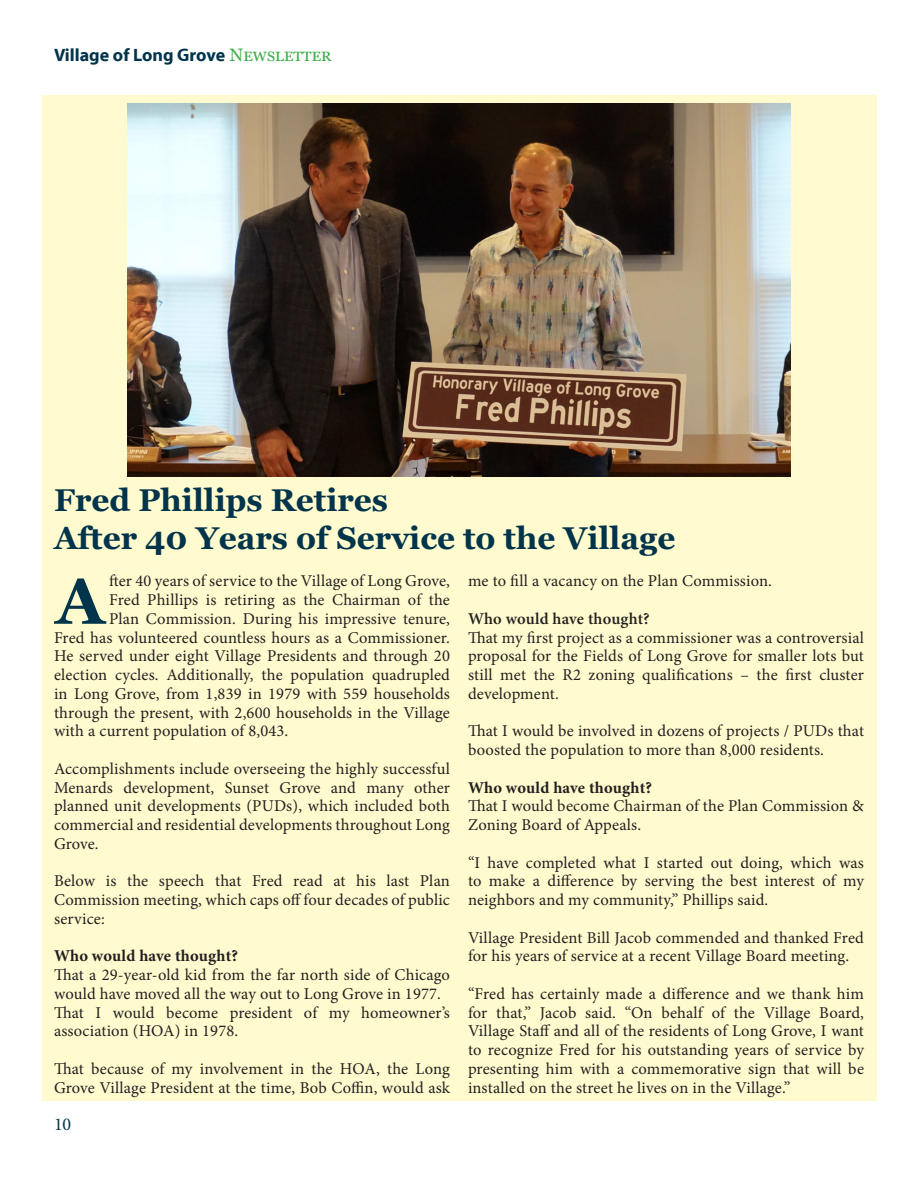
<style>
.page{position:relative;width:918px;height:1188px;background:#fff}
.page>*{position:absolute;margin:0;border:0;box-sizing:border-box;transform-origin:0 0}
.t1{font:700 64.35px "Georgia";color:#00344b}
.t2{font:700 31.5px "Georgia";color:#00344b}
.t3{font:700 18px "Myriad Pro";color:#00344b}
.t4{font:18px "Minion Pro";color:#00344b}
.t5{font:16.5px/18.8px "Minion Pro";letter-spacing:.01em;color:#231f20}
.t6{font:700 16.5px "Minion Pro";letter-spacing:.01em;color:#231f20}
.t7{font:600 16.5px "Minion Pro";letter-spacing:.01em;color:#231f20}
.s1{font-family:"Georgia";font-weight:400;color:#40ae49}
</style>
<div class="page">
<div style="left:42px;top:96px;width:834px;height:1005px;background:#fffbcf"></div>
<img style="left:127px;top:103px;width:664px;height:373px">
<p class="t3" style="left:54px;top:43px;width:279px">Village of Long Grove <span class="s1">Newsletter</span></p>
<p class="t2" style="left:54px;top:480px;width:336px">Fred Phillips Retires</p>
<p class="t2" style="left:54px;top:518px;width:623px">After 40 Years of Service to the Village</p>
<p class="t1" style="left:56px;top:560px;width:50px">A</p>
<p class="t5" style="left:109px;top:572px;width:342px">fter 40 years of service to the Village of Long Grove,</p>
<p class="t5" style="left:109px;top:590px;width:342px">Fred Phillips is retiring as the Chairman of the</p>
<p class="t5" style="left:109px;top:609px;width:342px">Plan Commission. During his impressive tenure,</p>
<p class="t5" style="left:54px;top:628px;width:397px">Fred has volunteered countless hours as a Commissioner.</p>
<p class="t5" style="left:54px;top:647px;width:397px">He served under eight Village Presidents and through 20</p>
<p class="t5" style="left:54px;top:665px;width:398px">election cycles. Additionally, the population quadrupled</p>
<p class="t5" style="left:54px;top:684px;width:398px">in Long Grove, from 1,839 in 1979 with 559 households</p>
<p class="t5" style="left:54px;top:703px;width:397px">through the present, with 2,600 households in the Village</p>
<p class="t5" style="left:54px;top:722px;width:236px">with a current population of 8,043.</p>
<p class="t5" style="left:54px;top:759px;width:398px;text-align:justify">Accomplishments include overseeing the highly successful Menards development, Sunset Grove and many other planned unit developments (PUDs), which included both commercial and residential developments throughout Long Grove.</p>
<p class="t5" style="left:54px;top:872px;width:397px;text-align:justify">Below is the speech that Fred read at his last Plan Commission meeting, which caps off four decades of public service:</p>
<p class="t6" style="left:54px;top:944px;width:186px">Who would have thought?</p>
<p class="t5" style="left:54px;top:965px;width:397px">That a 29-year-old kid from the far north side of Chicago would have moved all the way out to Long Grove in 1977.</p>
<p class="t5" style="left:54px;top:1003px;width:398px">That I would become president of my homeowner’s association (HOA) in 1978.</p>
<p class="t5" style="left:54px;top:1059px;width:398px">That because of my involvement in the HOA, the Long<br>Grove Village President at the time, Bob Coffin, would ask</p>
<p class="t4" style="left:54px;top:1112px;width:19px">10</p>
<p class="t5" style="left:468px;top:572px;width:306px">me to fill a vacancy on the Plan Commission.</p>
<p class="t7" style="left:468px;top:607px;width:183px">Who would have thought?</p>
<p class="t5" style="left:468px;top:628px;width:398px;text-align:justify">That my first project as a commissioner was a controversial proposal for the Fields of Long Grove for smaller lots but still met the R2 zoning qualifications – the first cluster development.</p>
<p class="t5" style="left:468px;top:722px;width:398px">That I would be involved in dozens of projects / PUDs that boosted the population to more than 8,000 residents.</p>
<p class="t6" style="left:468px;top:776px;width:186px">Who would have thought?</p>
<p class="t5" style="left:468px;top:797px;width:397px">That I would become Chairman of the Plan Commission &amp;<br>Zoning Board of Appeals.</p>
<p class="t5" style="left:468px;top:853px;width:398px;text-align:justify">“I have completed what I started out doing, which was to make a difference by serving the best interest of my neighbors and my community,” Phillips said.</p>
<p class="t5" style="left:468px;top:928px;width:398px">Village President Bill Jacob commended and thanked Fred for his years of service at a recent Village Board meeting.</p>
<p class="t5" style="left:468px;top:984px;width:398px;text-align:justify">“Fred has certainly made a difference and we thank him for that,” Jacob said. “On behalf of the Village Board, Village Staff and all of the residents of Long Grove, I want to recognize Fred for his outstanding years of service by presenting him with a commemorative sign that will be installed on the street he lives on in the Village.”</p>
</div>
